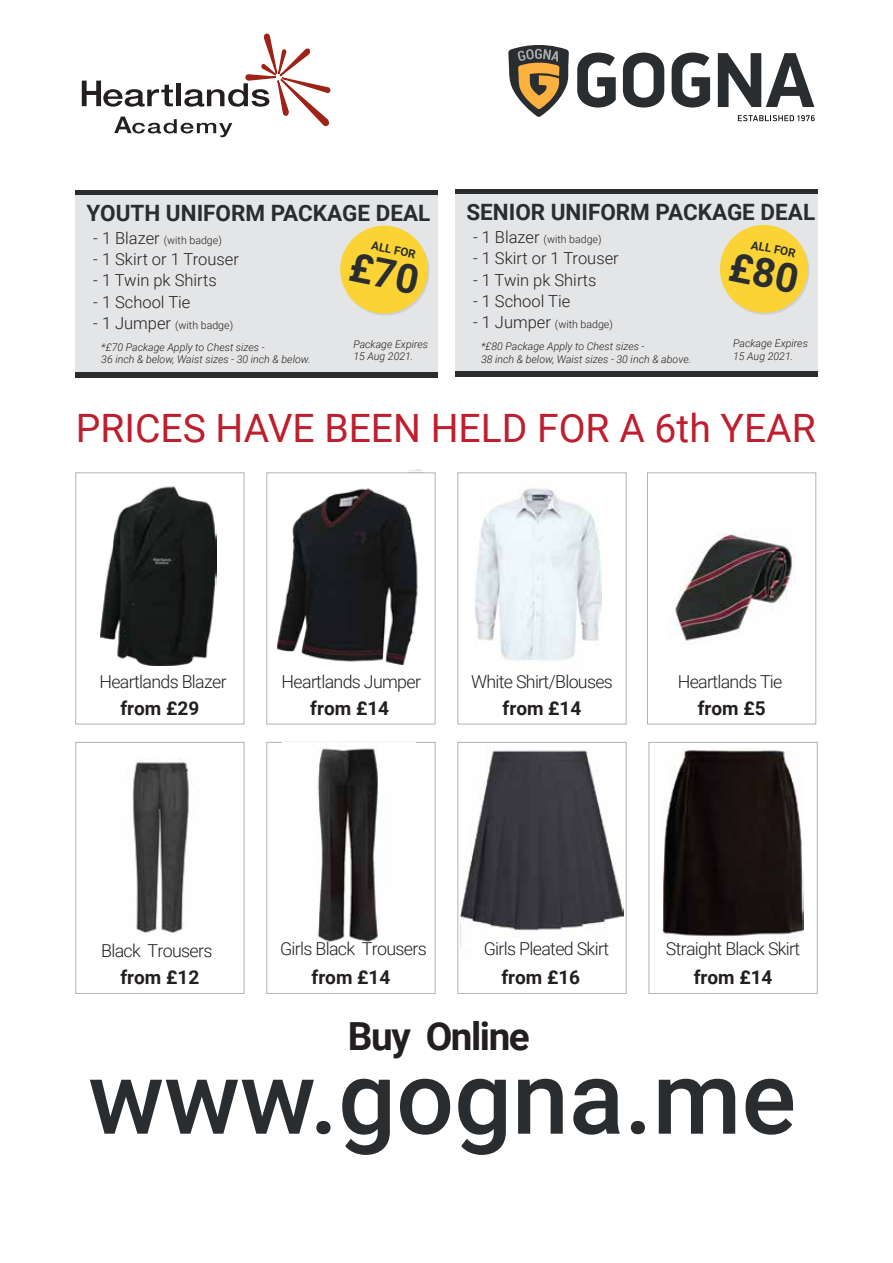
<style>
.page{position:relative;width:893px;height:1263px;background:#fff}
.page>*{position:absolute;margin:0;border:0;box-sizing:border-box;transform-origin:0 0}
.t1{font:500 102.15px "Roboto";color:#292d30}
.t2{font:39.15px "Roboto";color:#be1e2d}
.t3{font:700 38.7px "Roboto";letter-spacing:-.04em;color:#231f20}
.t4{font:700 22.5px "Roboto";color:#292d30}
.t5{font:700 19.05px "Roboto";color:#231f20}
.t6{font:300 17.85px "Roboto";letter-spacing:-.04em;color:#231f20}
.t7{font:300 16.5px "Roboto";color:#231f20}
.t8{font:700 11.55px "Roboto";color:#292d30}
.t9{font:italic 300 10.65px/21.6px "Roboto";color:#231f20}
.t10{font:300 10.65px "Roboto";color:#231f20}
.s1{font-size:16.5px}
.s2{font-style:normal;font-size:16.5px}
.s3{font-style:normal}
</style>
<div class="page">
<img style="left:461px;top:741px;width:162px;height:196px">
<img style="left:317px;top:747px;width:61px;height:195px">
<img style="left:663px;top:747px;width:140px;height:191px">
<svg style="left:82px;top:33px;width:248px;height:104px"></svg>
<img style="left:100px;top:486px;width:116px;height:179px">
<img style="left:277px;top:469px;width:144px;height:196px">
<img style="left:475px;top:488px;width:126px;height:173px">
<img style="left:674px;top:533px;width:122px;height:108px">
<img style="left:132px;top:758px;width:57px;height:175px">
<div style="left:75px;top:195px;width:363px;height:179px;background:#e4e5e6"></div>
<div style="left:76px;top:190px;width:362px;height:5px;background:#292d30"></div>
<div style="left:76px;top:372px;width:362px;height:5px;background:#292d30"></div>
<div style="left:455px;top:195px;width:362px;height:178px;background:#e4e5e6"></div>
<div style="left:455px;top:189px;width:363px;height:5px;background:#292d30"></div>
<div style="left:455px;top:372px;width:363px;height:5px;background:#292d30"></div>
<svg style="left:577px;top:53px;width:39px;height:55px"></svg>
<svg style="left:623px;top:53px;width:41px;height:55px"></svg>
<svg style="left:672px;top:53px;width:38px;height:55px"></svg>
<svg style="left:718px;top:53px;width:96px;height:54px"></svg>
<svg style="left:738px;top:115px;width:77px;height:6px"></svg>
<svg style="left:508px;top:45px;width:61px;height:72px"></svg>
<svg style="left:340px;top:225px;width:89px;height:91px"></svg>
<svg style="left:720px;top:225px;width:89px;height:90px"></svg>
<h3 class="t4" style="left:87px;top:197px;width:345px">YOUTH UNIFORM PACKAGE DEAL</h3>
<p class="t8" style="left:373px;top:237px;width:47px;rotate:12deg">ALL FOR</p>
<p class="t10" style="left:93px;top:233px;width:130px"><span class="s1">- 1 Blazer</span> (with badge)</p>
<h3 class="t7" style="left:93px;top:248px;width:147px">- 1 Skirt or 1 Trouser</h3>
<h3 class="t7" style="left:93px;top:269px;width:125px">- 1 Twin pk Shirts</h3>
<h3 class="t7" style="left:93px;top:290px;width:99px">- 1 School Tie</h3>
<p class="t9" style="left:101px;top:314px;width:165px;text-indent:-8px"><span class="s2">- 1 Jumper</span> <span class="s3">(with badge)<br></span>*£70 Package Apply to Chest sizes -</p>
<p class="t9" style="left:101px;top:348px;width:211px">36 inch &amp; below, Waist sizes - 30 inch &amp; below.</p>
<p class="t9" style="left:353px;top:337px;width:76px;line-height:12.8px">Package Expires<br>15 Aug 2021.</p>
<h3 class="t4" style="left:466px;top:196px;width:350px">SENIOR UNIFORM PACKAGE DEAL</h3>
<p class="t8" style="left:753px;top:236px;width:47px;rotate:12deg">ALL FOR</p>
<p class="t10" style="left:473px;top:232px;width:130px"><span class="s1">- 1 Blazer</span> (with badge)</p>
<h3 class="t7" style="left:473px;top:247px;width:147px">- 1 Skirt or 1 Trouser</h3>
<h3 class="t7" style="left:473px;top:268px;width:125px">- 1 Twin pk Shirts</h3>
<h3 class="t7" style="left:473px;top:289px;width:99px">- 1 School Tie</h3>
<p class="t9" style="left:481px;top:313px;width:165px;text-indent:-8px"><span class="s2">- 1 Jumper</span> <span class="s3">(with badge)<br></span>*£80 Package Apply to Chest sizes -</p>
<p class="t9" style="left:481px;top:348px;width:212px">38 inch &amp; below, Waist sizes - 30 inch &amp; above.</p>
<p class="t9" style="left:733px;top:336px;width:76px;line-height:12.8px">Package Expires<br>15 Aug 2021.</p>
<h2 class="t2" style="left:76px;top:401px;width:742px">PRICES HAVE BEEN HELD FOR A 6th YEAR</h2>
<h3 class="t6" style="left:99px;top:669px;width:129px">Heartlands Blazer</h3>
<h3 class="t5" style="left:120px;top:695px;width:80px">from £29</h3>
<h3 class="t6" style="left:282px;top:669px;width:141px">Heartlands Jumper</h3>
<h3 class="t5" style="left:310px;top:695px;width:80px">from £14</h3>
<h3 class="t6" style="left:471px;top:669px;width:143px">White Shirt/Blouses</h3>
<h3 class="t5" style="left:503px;top:695px;width:80px">from £14</h3>
<h3 class="t6" style="left:678px;top:669px;width:106px">Heartlands Tie</h3>
<h3 class="t5" style="left:698px;top:695px;width:69px">from £5</h3>
<h3 class="t6" style="left:101px;top:938px;width:113px">Black Trousers</h3>
<h3 class="t5" style="left:120px;top:964px;width:80px">from £12</h3>
<h3 class="t6" style="left:280px;top:936px;width:148px">Girls Black Trousers</h3>
<h3 class="t6" style="left:666px;top:936px;width:136px">Straight Black Skirt</h3>
<h3 class="t6" style="left:484px;top:936px;width:127px">Girls Pleated Skirt</h3>
<h3 class="t5" style="left:312px;top:964px;width:80px">from £14</h3>
<h3 class="t5" style="left:501px;top:964px;width:80px">from £16</h3>
<h3 class="t3" style="left:348px;top:1009px;width:183px">Buy Online</h3>
<h3 class="t5" style="left:694px;top:964px;width:80px">from £14</h3>
<h1 class="t1" style="left:88px;top:1026px;width:710px">www.gogna.me</h1>
</div>
